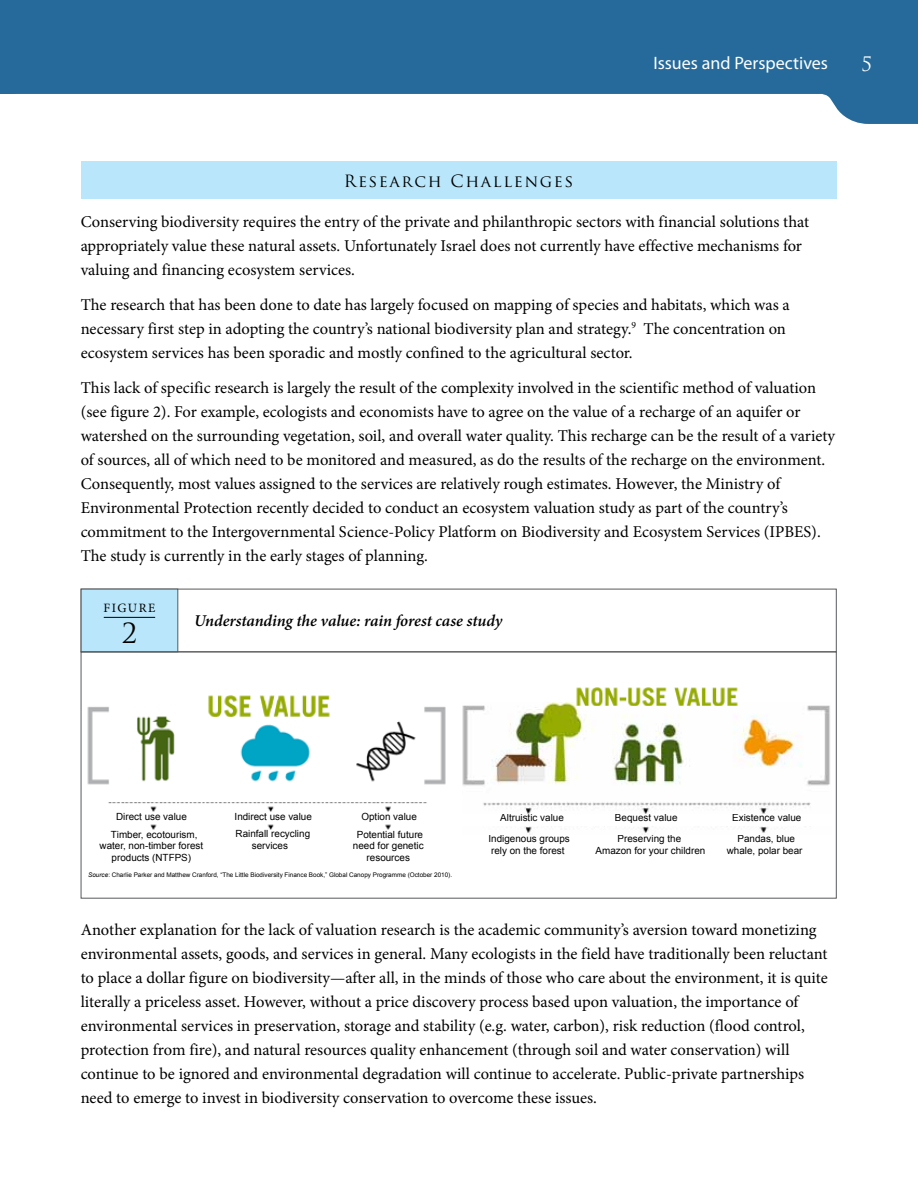
<style>
.page{position:relative;width:918px;height:1188px;background:#fff}
.page>*{position:absolute;margin:0;border:0;box-sizing:border-box;transform-origin:0 0}
.t1{font:27px "Trajan Pro";color:#000}
.t2{font:19.5px "Trajan Pro";color:#fff}
.t3{font:18px "Myriad Pro";color:#fff}
.t4{font:16.5px/24px "Minion Pro";color:#000}
.t5{font:italic 600 16.5px "Minion Pro";letter-spacing:-.01em;color:#000}
.t6{font:16.5px "Trajan Pro";letter-spacing:.1em;color:#000}
.t7{font:12.75px "Minion Pro";color:#000}
.t8{font:9.9px/11.2px "Arial";color:#000;text-align:center}
.t9{font:6.3px "Arial";color:#000}
.s1{font-style:italic}
.s2{font-style:inherit}
</style>
<div class="page">
<svg style="left:0;top:0;width:918px;height:124px;fill:#256a9a"></svg>
<div style="left:81px;top:162px;width:756px;height:37px;background:#b9e6fa"></div>
<img style="left:462px;top:703px;width:368px;height:110px">
<img style="left:576px;top:687px;width:164px;height:19px">
<img style="left:524px;top:827px;width:244px;height:6px">
<img style="left:87px;top:706px;width:359px;height:106px">
<img style="left:150px;top:824px;width:241px;height:6px">
<img style="left:204px;top:695px;width:128px;height:22px">
<div style="left:81px;top:589px;width:97px;height:63px;background:#b9e6fa;border:1px solid #58595b"></div>
<hr style="left:104px;top:617px;width:51px;height:1px;background:#000">
<div style="left:81px;top:651px;width:756px;height:248px;border:1px solid #58595b"></div>
<p class="t3" style="left:653px;top:52px;width:176px">Issues and Perspectives</p>
<p class="t2" style="left:861px;top:52px;width:13px">5</p>
<p class="t6" style="left:344px;top:170px;width:231px">Research Challenges</p>
<p class="t4" style="left:81px;top:210px;width:730px">Conserving biodiversity requires the entry of the private and philanthropic sectors with financial solutions that appropriately value these natural assets. Unfortunately Israel does not currently have effective mechanisms for valuing and financing ecosystem services.</p>
<p class="t4" style="left:81px;top:293px;width:711px">The research that has been done to date has largely focused on mapping of species and habitats, which was a necessary first step in adopting the country’s national biodiversity plan and strategy.<sup>9</sup> The concentration on ecosystem services has been sporadic and mostly confined to the agricultural sector.</p>
<p class="t4" style="left:81px;top:376px;width:756px">This lack of specific research is largely the result of the complexity involved in the scientific method of valuation (see figure 2). For example, ecologists and economists have to agree on the value of a recharge of an aquifer or watershed on the surrounding vegetation, soil, and overall water quality. This recharge can be the result of a variety of sources, all of which need to be monitored and measured, as do the results of the recharge on the environment.<br>Consequently, most values assigned to the services are relatively rough estimates. However, the Ministry of Environmental Protection recently decided to conduct an ecosystem valuation study as part of the country’s commitment to the Intergovernmental Science-Policy Platform on Biodiversity and Ecosystem Services (IPBES).<br>The study is currently in the early stages of planning.</p>
<p class="t7" style="left:104px;top:600px;width:18px">Figure</p>
<h1 class="t1" style="left:122px;top:616px;width:17px">2</h1>
<p class="t5" style="left:194px;top:609px;width:310px">Understanding the value: rain forest case study</p>
<p class="t8" style="left:116px;top:811px;width:72px">Direct use value</p>
<p class="t8" style="left:235px;top:811px;width:79px">Indirect use value</p>
<p class="t8" style="left:361px;top:811px;width:57px">Option value</p>
<p class="t8" style="left:100px;top:829px;width:105px;line-height:11.7px">Timber, ecotourism, water, non-timber forest products (NTFPS)</p>
<p class="t8" style="left:252px;top:828px;width:60px;text-align:left;text-indent:-16px">Rainfall recycling services</p>
<p class="t8" style="left:353px;top:829px;width:72px;line-height:11.7px">Potential future need for genetic resources</p>
<p class="t9" style="left:88px;top:871px;width:365px"><span class="s1">Source</span>: Charlie Parker and Matthew Cranford, “The Little Biodiversity Finance Book,” Global Canopy Programme (October 2010).</p>
<p class="t8" style="left:500px;top:812px;width:65px">Altruistic value</p>
<p class="t8" style="left:615px;top:812px;width:64px">Bequest value</p>
<p class="t8" style="left:732px;top:812px;width:71px">Existence value</p>
<p class="t8" style="left:489px;top:833px;width:83px;text-align:left">Indigenous groups rely on the forest</p>
<p class="t8" style="left:596px;top:833px;width:111px">Preserving the<br>Amazon for your children</p>
<p class="t8" style="left:727px;top:833px;width:77px"><span class="s2">P</span>andas, blue whale, polar bear</p>
<p class="t4" style="left:81px;top:918px;width:749px">Another explanation for the lack of valuation research is the academic community’s aversion toward monetizing environmental assets, goods, and services in general. Many ecologists in the field have traditionally been reluctant to place a dollar figure on biodiversity—after all, in the minds of those who care about the environment, it is quite literally a priceless asset. However, without a price discovery process based upon valuation, the importance of environmental services in preservation, storage and stability (e.g. water, carbon), risk reduction (flood control, protection from fire), and natural resources quality enhancement (through soil and water conservation) will continue to be ignored and environmental degradation will continue to accelerate. Public-private partnerships need to emerge to invest in biodiversity conservation to overcome these issues.</p>
</div>
